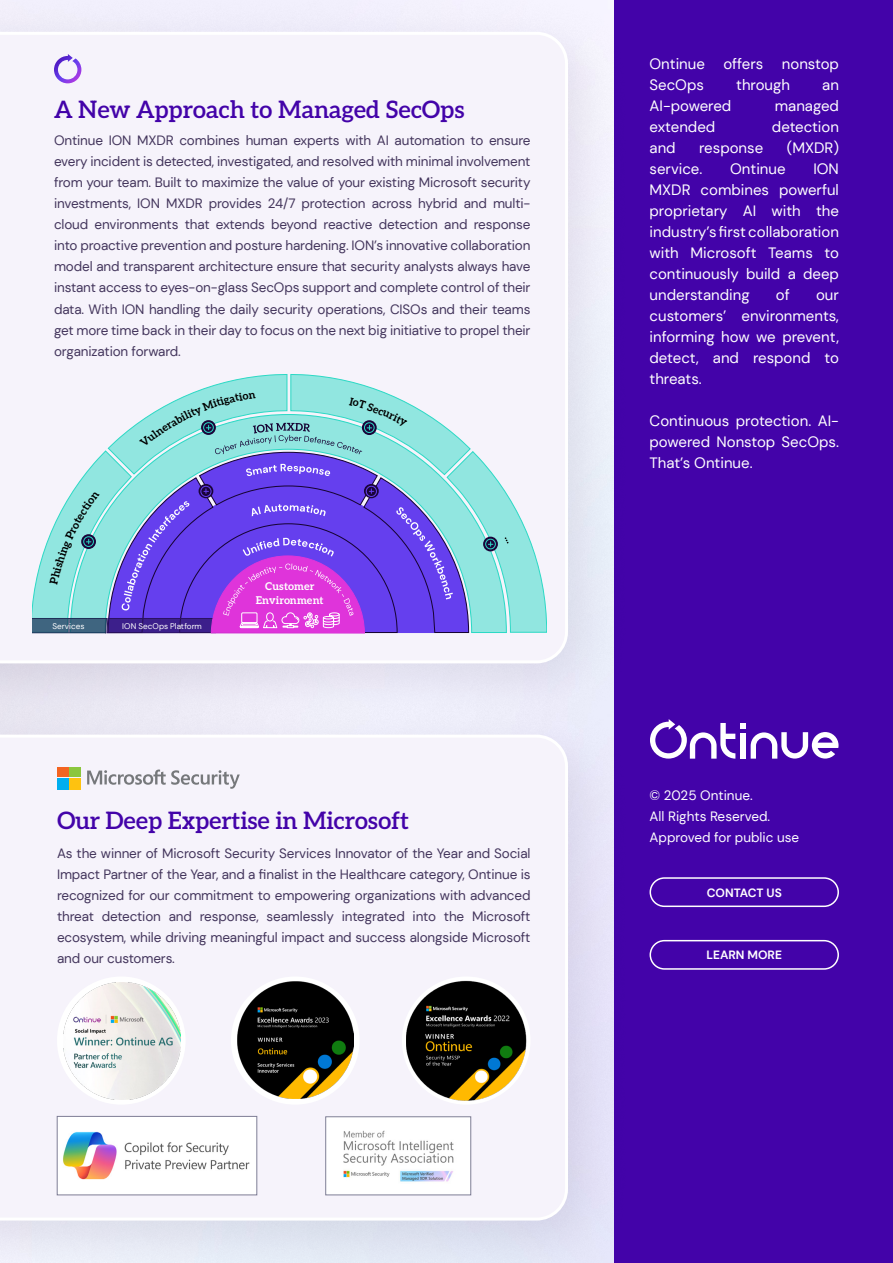
<style>
.page{position:relative;width:893px;height:1263px;background:#fff}
.page>*{position:absolute;margin:0;border:0;box-sizing:border-box;transform-origin:0 0}
.t1{font:600 24px "Aleo";letter-spacing:-.01em;color:#4303a9}
.t2{font:15px/21px "DM Sans";color:#fff;text-align:justify}
.Body_Copy{font:13.5px/21px "DM Sans";letter-spacing:-.01em;color:#43355c;text-align:justify}
.t3{font:13.5px/21px "DM Sans";color:#fff}
.t4{font:700 12px "DM Sans";color:#fff}
.t5{font:700 10.8px/13.4px "Aleo";letter-spacing:.005em;color:#fff;text-align:center}
.t6{font:8.25px "DM Sans";color:#fff}
.t7{font:8.1px "DM Sans";color:#fff}
</style>
<div class="page">
<div style="left:614px;top:0;width:279px;height:1263px;background:#4303a9"></div>
<svg style="left:650px;top:719px;width:188px;height:40px"></svg>
<div style="left:649px;top:877px;width:190px;height:30px;border:2px solid #fff;border-radius:14px"></div>
<div style="left:649px;top:940px;width:190px;height:30px;border:2px solid #fff;border-radius:14px"></div>
<div style="left:0;top:0;width:630px;height:730px;background:#170336;opacity:.1"></div>
<div style="left:0;top:32px;width:568px;height:631px;background:#f6f3fb"></div>
<div style="left:0;top:697px;width:630px;height:566px;background:#170336;opacity:.1"></div>
<div style="left:0;top:735px;width:568px;height:485px;background:#f6f3fb"></div>
<img style="left:328px;top:1118px;width:141px;height:75px">
<div style="left:326px;top:1116px;width:145px;height:79px;border:1px solid #7e7d95"></div>
<div style="left:402px;top:976px;width:128px;height:128px;background:#fff;border-radius:50%"></div>
<img style="left:406px;top:980px;width:120px;height:121px">
<div style="left:231px;top:976px;width:129px;height:128px;background:#fff;border-radius:50%"></div>
<img style="left:237px;top:982px;width:117px;height:116px">
<div style="left:57px;top:976px;width:129px;height:128px;background:#fff;border-radius:50%"></div>
<img style="left:63px;top:982px;width:117px;height:117px">
<svg style="left:87px;top:769px;width:153px;height:20px"></svg>
<div style="left:57px;top:768px;width:11px;height:9px;background:#f36421"></div>
<div style="left:69px;top:768px;width:11px;height:9px;background:#8bc63e"></div>
<div style="left:57px;top:778px;width:11px;height:11px;background:#00aeef"></div>
<div style="left:69px;top:778px;width:11px;height:11px;background:#fec210"></div>
<img style="left:59px;top:1118px;width:196px;height:75px">
<div style="left:57px;top:1116px;width:200px;height:79px;border:1px solid #7e7d95"></div>
<svg style="left:33px;top:374px;width:514px;height:259px"></svg>
<svg style="left:470px;top:413px;width:37px;height:220px"></svg>
<svg style="left:483px;top:537px;width:15px;height:14px"></svg>
<div style="left:485px;top:539px;width:11px;height:10px;border:1px solid #2cd9c5;border-radius:50%"></div>
<svg style="left:488px;top:542px;width:5px;height:4px"></svg>
<svg style="left:54px;top:54px;width:27px;height:29px"></svg>
<svg style="left:33px;top:392px;width:437px;height:241px;background:#9093e1"></svg>
<h2 class="t1" style="left:54px;top:90px;width:412px">A New Approach to Managed SecOps</h2>
<p class="Body_Copy" style="left:54px;top:130px;width:478px">Ontinue ION MXDR combines human experts with AI automation to ensure every incident is detected, investigated, and resolved with minimal involvement from your team. Built to maximize the value of your existing Microsoft security investments, ION MXDR provides 24/7 protection across hybrid and multi&shy;cloud environments that extends beyond reactive detection and response into proactive prevention and posture hardening. ION’s innovative collaboration model and transparent architecture ensure that security analysts always have instant access to eyes-on-glass SecOps support and complete control of their data. With ION handling the daily security operations, CISOs and their teams get more time back in their day to focus on the next big initiative to propel their organization forward.</p>
<p class="t6" style="left:53px;top:621px;width:34px">Services</p>
<p class="t7" style="left:122px;top:621px;width:81px">ION SecOps Platform</p>
<p class="t5" style="left:256px;top:579px;width:69px">Customer<br>Environment</p>
<h2 class="t1" style="left:57px;top:801px;width:354px">Our Deep Expertise in Microsoft</h2>
<p class="Body_Copy" style="left:57px;top:842px;width:475px">As the winner of Microsoft Security Services Innovator of the Year and Social Impact Partner of the Year, and a finalist in the Healthcare category, Ontinue is recognized for our commitment to empowering organizations with advanced threat detection and response, seamlessly integrated into the Microsoft ecosystem, while driving meaningful impact and success alongside Microsoft and our customers.</p>
<p class="t2" style="left:649px;top:53px;width:191px">Ontinue offers nonstop<br>SecOps</p>
<p class="t2" style="left:736px;top:74px;width:55px">through</p>
<p class="t2" style="left:822px;top:74px;width:18px">an</p>
<p class="t2" style="left:649px;top:95px;width:83px">AI-powered</p>
<p class="t2" style="left:775px;top:95px;width:66px">managed</p>
<p class="t2" style="left:649px;top:116px;width:67px">extended</p>
<p class="t2" style="left:772px;top:116px;width:69px">detection</p>
<p class="t2" style="left:649px;top:137px;width:28px">and</p>
<p class="t2" style="left:699px;top:137px;width:66px">response</p>
<p class="t2" style="left:787px;top:137px;width:54px">(MXDR)</p>
<p class="t2" style="left:649px;top:158px;width:54px">service.</p>
<p class="t2" style="left:730px;top:158px;width:57px">Ontinue</p>
<p class="t2" style="left:649px;top:158px;width:191px;text-indent:164px">ION MXDR combines powerful proprietary AI with the industry’s first collaboration with Microsoft Teams to continuously build a deep understanding</p>
<p class="t2" style="left:776px;top:284px;width:15px">of</p>
<p class="t2" style="left:649px;top:284px;width:191px;text-indent:167px">our customers’ environments, informing how we prevent, detect, and respond to threats.</p>
<p class="t2" style="left:649px;top:410px;width:191px">Continuous protection. AI&shy;powered Nonstop SecOps.<br>That’s Ontinue.</p>
<p class="t3" style="left:649px;top:785px;width:151px">© 2025 Ontinue.<br>All Rights Reserved.<br>Approved for public use</p>
<p class="t4" style="left:707px;top:885px;width:77px">CONTACT US</p>
<p class="t4" style="left:706px;top:948px;width:77px">LEARN MORE</p>
</div>
